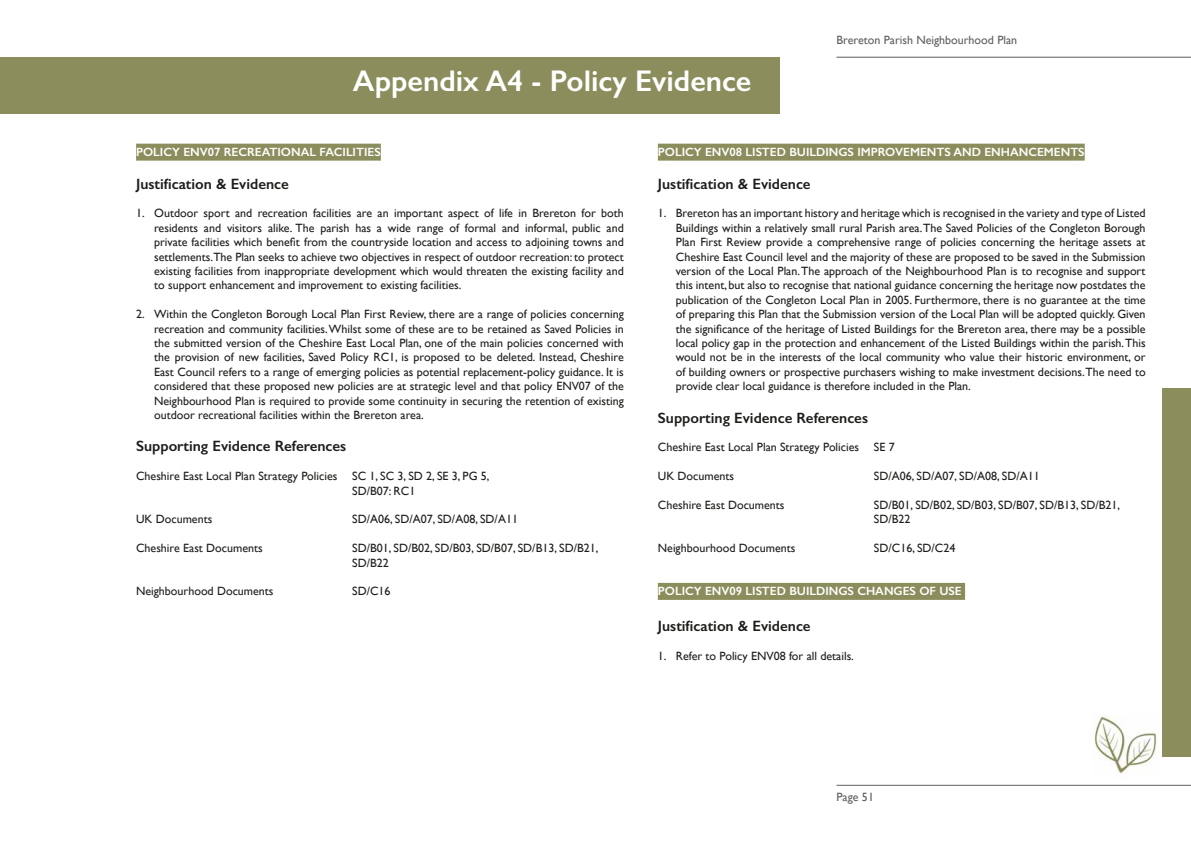
<style>
.page{position:relative;width:1191px;height:842px;background:#fff}
.page>*{position:absolute;margin:0;border:0;box-sizing:border-box;transform-origin:0 0}
.t1{font:600 30px "Gill Sans";color:#fff}
.t2{font:600 15px "Gill Sans";color:#1d1d1b}
.t3{font:12px/14.4px "Gill Sans";color:#1d1d1b;text-align:justify}
.t4{font:600 12px "Gill Sans";color:#fff}
.t5{font:12px "Gill Sans";color:#5e5e5e}
</style>
<div class="page">
<hr style="left:836px;top:57px;width:355px;height:1px;background:#5e5e5e">
<hr style="left:836px;top:785px;width:355px;height:1px;background:#5e5e5e">
<div style="left:1162px;top:388px;width:29px;height:369px;background:#8b8e5c"></div>
<div style="left:0;top:57px;width:780px;height:56px;background:#8b8e5c"></div>
<div style="left:136px;top:144px;width:245px;height:17px;background:#8b8e5c"></div>
<div style="left:658px;top:144px;width:426px;height:17px;background:#8b8e5c"></div>
<div style="left:658px;top:583px;width:307px;height:17px;background:#8b8e5c"></div>
<img style="left:1093px;top:716px;width:64px;height:58px">
<h1 class="t1" style="left:353px;top:63px;width:400px">Appendix A4 - Policy Evidence</h1>
<p class="t5" style="left:836px;top:33px;width:182px">Brereton Parish Neighbourhood Plan</p>
<p class="t4" style="left:136px;top:145px;width:246px">POLICY ENV07 RECREATIONAL FACILITIES</p>
<p class="t2" style="left:136px;top:174px;width:154px">Justification &amp; Evidence</p>
<p class="t3" style="left:154px;top:206px;width:471px;text-indent:-18px">1. Outdoor sport and recreation facilities are an important aspect of life in Brereton for both residents and visitors alike. The parish has a wide range of formal and informal, public and private facilities which benefit from the countryside location and access to adjoining towns and settlements.The Plan seeks to achieve two objectives in respect of outdoor recreation: to protect existing facilities from inappropriate development which would threaten the existing facility and to support enhancement and improvement to existing facilities.</p>
<p class="t3" style="left:154px;top:307px;width:471px;text-indent:-18px">2. Within the Congleton Borough Local Plan First Review, there are a range of policies concerning recreation and community facilities. Whilst some of these are to be retained as Saved Policies in the submitted version of the Cheshire East Local Plan, one of the main policies concerned with the provision of new facilities, Saved Policy RC1, is proposed to be deleted. Instead, Cheshire East Council refers to a range of emerging policies as potential replacement-policy guidance. It is considered that these proposed new policies are at strategic level and that policy ENV07 of the Neighbourhood Plan is required to provide some continuity in securing the retention of existing outdoor recreational facilities within the Brereton area.</p>
<p class="t2" style="left:136px;top:437px;width:212px">Supporting Evidence References</p>
<p class="t3" style="left:352px;top:469px;width:139px;text-indent:-216px">Cheshire East Local Plan Strategy Policies SC 1, SC 3, SD 2, SE 3, PG 5,<br>SD/B07: RC1</p>
<p class="t3" style="left:136px;top:512px;width:78px">UK Documents</p>
<p class="t3" style="left:352px;top:512px;width:167px">SD/A06, SD/A07, SD/A08, SD/A11</p>
<p class="t3" style="left:136px;top:541px;width:128px">Cheshire East Documents</p>
<p class="t3" style="left:352px;top:541px;width:248px">SD/B01, SD/B02, SD/B03, SD/B07, SD/B13, SD/B21,<br>SD/B22</p>
<p class="t3" style="left:136px;top:584px;width:139px">Neighbourhood Documents</p>
<p class="t3" style="left:352px;top:584px;width:40px">SD/C16</p>
<p class="t4" style="left:658px;top:145px;width:428px">POLICY ENV08 LISTED BUILDINGS IMPROVEMENTS AND ENHANCEMENTS</p>
<p class="t2" style="left:658px;top:174px;width:154px">Justification &amp; Evidence</p>
<p class="t3" style="left:676px;top:206px;width:471px;text-indent:-18px">1. Brereton has an important history and heritage which is recognised in the variety and type of Listed Buildings within a relatively small rural Parish area. The Saved Policies of the Congleton Borough Plan First Review provide a comprehensive range of policies concerning the heritage assets at Cheshire East Council level and the majority of these are proposed to be saved in the Submission version of the Local Plan. The approach of the Neighbourhood Plan is to recognise and support this intent, but also to recognise that national guidance concerning the heritage now postdates the publication of the Congleton Local Plan in 2005. Furthermore, there is no guarantee at the time of preparing this Plan that the Submission version of the Local Plan will be adopted quickly. Given the significance of the heritage of Listed Buildings for the Brereton area, there may be a possible local policy gap in the protection and enhancement of the Listed Buildings within the parish. This would not be in the interests of the local community who value their historic environment, or of building owners or prospective purchasers wishing to make investment decisions. The need to provide clear local guidance is therefore included in the Plan.</p>
<p class="t2" style="left:658px;top:408px;width:212px">Supporting Evidence References</p>
<p class="t3" style="left:658px;top:440px;width:238px">Cheshire East Local Plan Strategy Policies SE 7</p>
<p class="t3" style="left:658px;top:469px;width:78px">UK Documents</p>
<p class="t3" style="left:874px;top:469px;width:167px">SD/A06, SD/A07, SD/A08, SD/A11</p>
<p class="t3" style="left:658px;top:498px;width:128px">Cheshire East Documents</p>
<p class="t3" style="left:874px;top:498px;width:248px">SD/B01, SD/B02, SD/B03, SD/B07, SD/B13, SD/B21,<br>SD/B22</p>
<p class="t3" style="left:658px;top:541px;width:139px">Neighbourhood Documents</p>
<p class="t3" style="left:874px;top:541px;width:83px">SD/C16, SD/C24</p>
<p class="t4" style="left:658px;top:584px;width:305px">POLICY ENV09 LISTED BUILDINGS CHANGES OF USE</p>
<p class="t2" style="left:658px;top:617px;width:154px">Justification &amp; Evidence</p>
<p class="t3" style="left:658px;top:649px;width:197px">1. Refer to Policy ENV08 for all details.</p>
<p class="t5" style="left:836px;top:789px;width:39px">Page 51</p>
</div>
